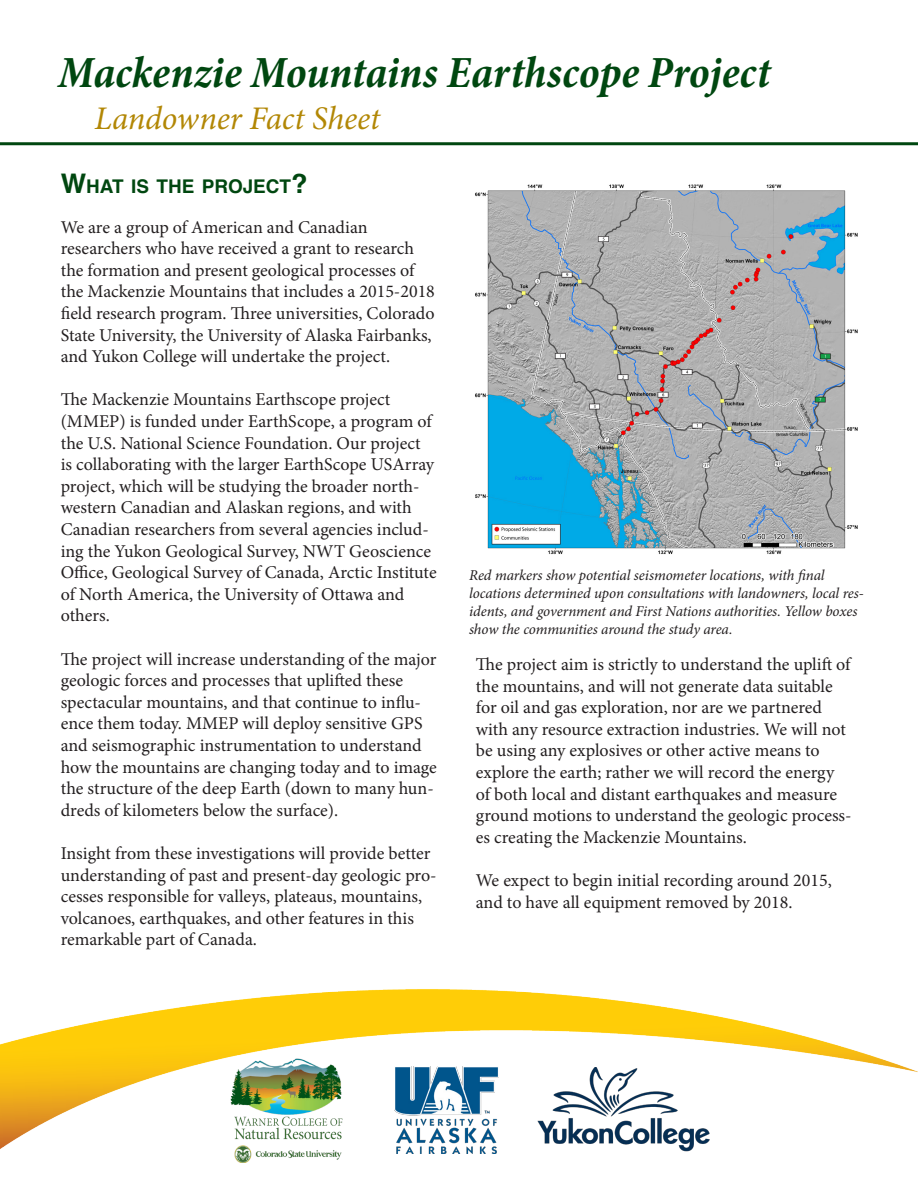
<style>
.page{position:relative;width:918px;height:1188px;background:#fff}
.page>*{position:absolute;margin:0;border:0;box-sizing:border-box;transform-origin:0 0}
.t1{font:italic 700 condensed 45px "Minion Pro";letter-spacing:-.005em;color:#004710}
.t2{font:italic 33px "Minion Pro";letter-spacing:-.005em;color:#b28705}
.Headings{font:700 18.9px "Helvetica";color:#004710}
.t3{font:18px/21.6px "Minion Pro";color:#231f20}
.t4{font:italic 15px/18px "Minion Pro";letter-spacing:-.01em;color:#231f20}
.s1{font-size:27px}
</style>
<div class="page">
<img style="left:0;top:989px;width:918px;height:174px">
<img style="left:229px;top:1057px;width:114px;height:105px">
<img style="left:395px;top:1067px;width:104px;height:87px">
<img style="left:537px;top:1067px;width:173px;height:84px">
<hr style="left:0;top:142px;width:918px;height:3px;background:#004710">
<img style="left:475px;top:184px;width:383px;height:371px">
<p class="t1" style="left:58px;top:41px;width:714px">Mackenzie Mountains Earthscope Project</p>
<p class="t2" style="left:94px;top:96px;width:287px">Landowner Fact Sheet</p>
<p class="Headings" style="left:61px;top:171px;width:248px"><span class="s1">W</span>HAT IS THE PROJECT<span class="s1">?</span></p>
<p class="t3" style="left:61px;top:216px;width:376px">We are a group of American and Canadian researchers who have received a grant to research the formation and present geological processes of the Mackenzie Mountains that includes a 2015-2018 field research program. Three universities, Colorado State University, the University of Alaska Fairbanks, and Yukon College will undertake the project.</p>
<p class="t3" style="left:61px;top:389px;width:377px">The Mackenzie Mountains Earthscope project (MMEP) is funded under EarthScope, a program of the U.S. National Science Foundation. Our project is collaborating with the larger EarthScope USArray project, which will be studying the broader north&shy;western Canadian and Alaskan regions, and with Canadian researchers from several agencies includ&shy;ing the Yukon Geological Survey, NWT Geoscience Office, Geological Survey of Canada, Arctic Institute of North America, the University of Ottawa and others.</p>
<p class="t3" style="left:61px;top:648px;width:378px">The project will increase understanding of the major geologic forces and processes that uplifted these spectacular mountains, and that continue to influ&shy;ence them today. MMEP will deploy sensitive GPS and seismographic instrumentation to understand how the mountains are changing today and to image the structure of the deep Earth (down to many hun&shy;dreds of kilometers below the surface).</p>
<p class="t3" style="left:61px;top:843px;width:377px">Insight from these investigations will provide better understanding of past and present-day geologic pro&shy;cesses responsible for valleys, plateaus, mountains, volcanoes, earthquakes, and other features in this remarkable part of Canada.</p>
<p class="t4" style="left:469px;top:566px;width:396px">Red markers show potential seismometer locations, with final locations determined upon consultations with landowners, local res&shy;idents, and government and First Nations authorities. Yellow boxes show the communities around the study area.</p>
<p class="t3" style="left:476px;top:654px;width:377px">The project aim is strictly to understand the uplift of the mountains, and will not generate data suitable for oil and gas exploration, nor are we partnered with any resource extraction industries. We will not be using any explosives or other active means to explore the earth; rather we will record the energy of both local and distant earthquakes and measure ground motions to understand the geologic process&shy;es creating the Mackenzie Mountains.</p>
<p class="t3" style="left:476px;top:870px;width:357px">We expect to begin initial recording around 2015, and to have all equipment removed by 2018.</p>
</div>
